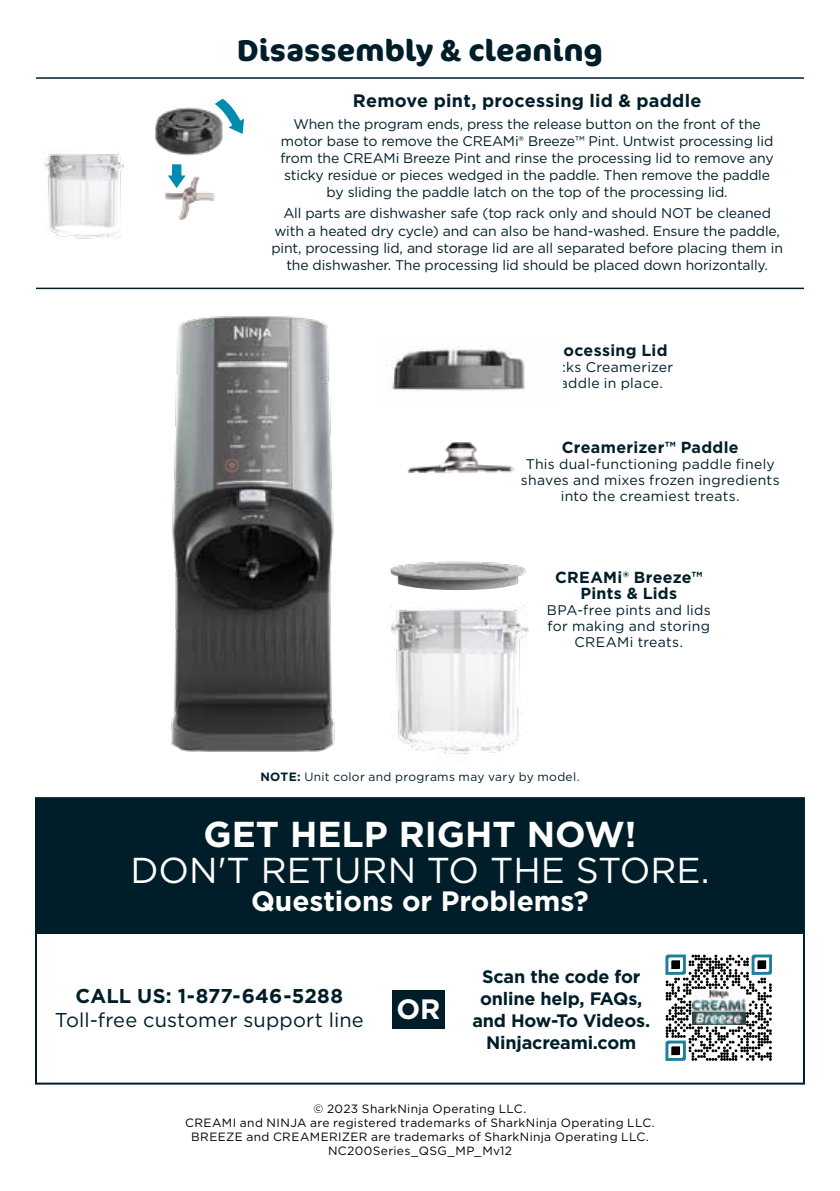
<style>
.page{position:relative;width:840px;height:1191px;background:#fff}
.page>*{position:absolute;margin:0;border:0;box-sizing:border-box;transform-origin:0 0}
.t1{font:36px "Gotham";color:#fff}
.t2{font:700 36px "Gotham";color:#fff}
.t3{font:700 30px "Cocon Pro";letter-spacing:.005em;color:#001e29}
.t4{font:700 28px "Gotham";color:#fff}
.t5{font:20px "Gotham";letter-spacing:.005em;color:#001e29}
.t6{font:700 20px "Gotham";letter-spacing:.01em;color:#001e29}
.t7{font:700 18px/22px "Gotham";letter-spacing:-.01em;color:#001e29;text-align:center}
.t8{font:700 18px "Gotham";letter-spacing:.015em;color:#001e29}
.t9{font:700 16px/16px "Gotham";letter-spacing:.02em;color:#001e29;text-align:center}
.t10{font:14px/17px "Gotham";letter-spacing:-.01em;color:#001e29;text-align:center}
.t11{font:14px/16px "Gotham";letter-spacing:.02em;color:#001e29;text-align:center}
.t12{font:12px/14px "Gotham";letter-spacing:.03em;color:#000;text-align:center}
.t13{font:12px "Gotham";letter-spacing:.03em;color:#001e29}
.s1{font-weight:700}
</style>
<div class="page">
<img style="left:165px;top:175px;width:50px;height:45px">
<svg style="left:168px;top:164px;width:17px;height:24px"></svg>
<svg style="left:221px;top:99px;width:23px;height:35px"></svg>
<hr style="left:36px;top:77px;width:767px;height:2px;background:#001e29">
<hr style="left:36px;top:288px;width:767px;height:1px;background:#001e29">
<img style="left:407px;top:442px;width:109px;height:31px">
<div style="left:36px;top:798px;width:767px;height:136px;background:#001e29"></div>
<svg style="left:665px;top:954px;width:106px;height:107px"></svg>
<div style="left:392px;top:990px;width:52px;height:39px;background:#001e29"></div>
<img style="left:102px;top:238px;width:260px;height:514px">
<img style="left:386px;top:346px;width:139px;height:45px">
<img style="left:155px;top:100px;width:70px;height:56px">
<img style="left:45px;top:153px;width:78px;height:85px">
<img style="left:390px;top:605px;width:139px;height:157px">
<img style="left:390px;top:561px;width:135px;height:29px">
<h2 class="t3" style="left:237px;top:29px;width:367px">Disassembly &amp; cleaning</h2>
<p class="t8" style="left:353px;top:89px;width:350px">Remove pint, processing lid &amp; paddle</p>
<p class="t10" style="left:280px;top:115px;width:494px">When the program ends, press the release button on the front of the motor base to remove the CREAMi® Breeze™ Pint. Untwist processing lid from the CREAMi Breeze Pint and rinse the processing lid to remove any sticky residue or pieces wedged in the paddle. Then remove the paddle by sliding the paddle latch on the top of the processing lid.</p>
<p class="t10" style="left:271px;top:205px;width:513px">All parts are dishwasher safe (top rack only and should NOT be cleaned with a heated dry cycle) and can also be hand-washed. Ensure the paddle, pint, processing lid, and storage lid are all separated before placing them in the dishwasher. The processing lid should be placed down horizontally.</p>
<p class="t9" style="left:545px;top:342px;width:123px">Processing Lid</p>
<p class="t11" style="left:539px;top:359px;width:135px">Locks Creamerizer<br>Paddle in place.</p>
<p class="t9" style="left:561px;top:439px;width:178px">Creamerizer™ Paddle</p>
<p class="t11" style="left:520px;top:456px;width:260px">This dual-functioning paddle finely shaves and mixes frozen ingredients into the creamiest treats.</p>
<p class="t9" style="left:554px;top:569px;width:149px">CREAMi® Breeze™<br>Pints &amp; Lids</p>
<p class="t11" style="left:546px;top:601px;width:165px">BPA-free pints and lids for making and storing<br>CREAMi treats.</p>
<p class="t13" style="left:260px;top:769px;width:320px"><span class="s1">NOTE:</span> Unit color and programs may vary by model.</p>
<h1 class="t2" style="left:203px;top:811px;width:434px">GET HELP RIGHT NOW!</h1>
<h1 class="t1" style="left:130px;top:847px;width:580px">DON'T RETURN TO THE STORE.</h1>
<h3 class="t4" style="left:251px;top:883px;width:339px">Questions or Problems?</h3>
<h3 class="t6" style="left:75px;top:983px;width:269px">CALL US: 1-877-646-5288</h3>
<h3 class="t5" style="left:55px;top:1007px;width:310px">Toll-free customer support line</h3>
<h3 class="t4" style="left:396px;top:990px;width:46px">OR</h3>
<p class="t7" style="left:472px;top:965px;width:179px">Scan the code for online help, FAQs, and How-To Videos.<br>Ninjacreami.com</p>
<p class="t12" style="left:185px;top:1101px;width:471px">© 2023 SharkNinja Operating LLC.<br>CREAMI and NINJA are registered trademarks of SharkNinja Operating LLC.<br>BREEZE and CREAMERIZER are trademarks of SharkNinja Operating LLC.<br>NC200Series_QSG_MP_Mv12</p>
</div>
